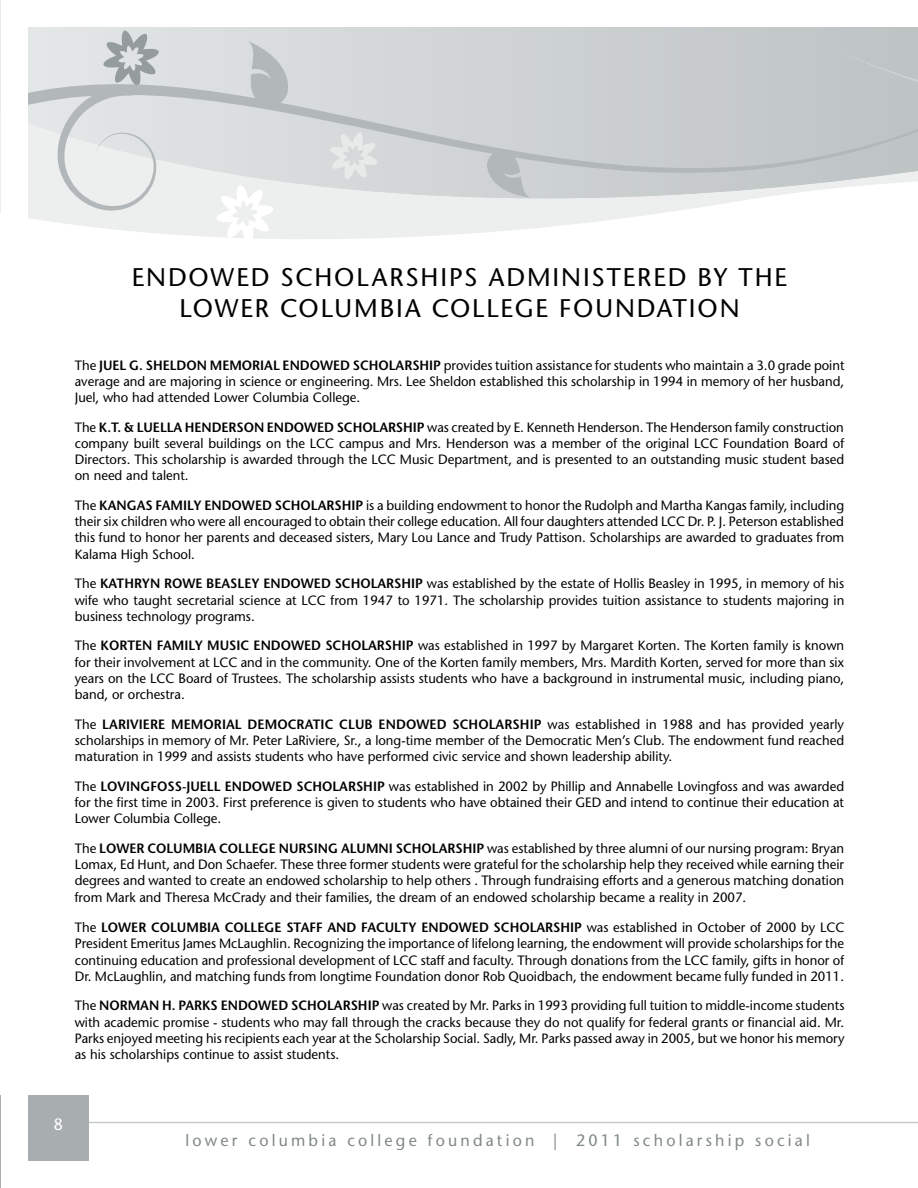
<style>
.page{position:relative;width:918px;height:1188px;background:#fff}
.page>*{position:absolute;margin:0;border:0;box-sizing:border-box;transform-origin:0 0}
.t1{font:25.5px "Stone Sans LT";letter-spacing:.06em;color:#000}
.t2{font:16.5px "Stone Sans LT";letter-spacing:.2em;color:#818888}
.t3{font:16.5px "Stone Sans LT";color:#fff}
.t4{font:13.5px/16.2px "Stone Sans LT";color:#000;text-align:justify}
.s1{font-weight:600}
</style>
<div class="page">
<svg style="left:0;top:198px;width:755px;height:41px;fill:#edefef"></svg>
<svg style="left:0;top:0;width:828px;height:198px;background:#d9dddd"></svg>
<svg style="left:215px;top:184px;width:59px;height:55px"></svg>
<svg style="left:329px;top:175px;width:49px;height:6px"></svg>
<svg style="left:55px;top:175px;width:105px;height:37px;background:#e4e7e7"></svg>
<svg style="left:487px;top:175px;width:44px;height:23px"></svg>
<svg style="left:28px;top:27px;width:890px;height:148px;background:#cfd3d3"></svg>
<svg style="left:828px;top:34px;width:90px;height:155px;background:#c3c7c9"></svg>
<hr style="left:56px;top:1122px;width:862px;height:1px;background:#c6cbcc">
<div style="left:0;top:1096px;width:89px;height:92px;background:#a8aeaf"></div>
<div style="left:2px;top:0;width:916px;height:27px;background:#fff"></div>
<div style="left:2px;top:1161px;width:916px;height:27px;background:#fff"></div>
<div style="left:2px;top:0;width:26px;height:1188px;background:#fff"></div>
<h1 class="t1" style="left:132px;top:262px;width:36px">Endowed</h1>
<h1 class="t1" style="left:281px;top:262px;width:33px">Scholarships</h1>
<h1 class="t1" style="left:489px;top:262px;width:35px">Administered</h1>
<h1 class="t1" style="left:698px;top:262px;width:58px">by the</h1>
<h1 class="t1" style="left:179px;top:293px;width:33px">Lower</h1>
<h1 class="t1" style="left:280px;top:293px;width:37px">Columbia</h1>
<h1 class="t1" style="left:432px;top:293px;width:36px">College</h1>
<h1 class="t1" style="left:559px;top:293px;width:34px">Foundation</h1>
<p class="t4" style="left:75px;top:357px;width:771px">The <span class="s1">JUEL G. SHELDON MEMORIAL ENDOWED SCHOLARSHIP</span> provides tuition assistance for students who maintain a 3.0 grade point average and are majoring in science or engineering. Mrs. Lee Sheldon established this scholarship in 1994 in memory of her husband, Juel, who had attended Lower Columbia College.</p>
<p class="t4" style="left:75px;top:419px;width:771px">The <span class="s1">K.T. &amp; LUELLA HENDERSON ENDOWED SCHOLARSHIP</span> was created by E. Kenneth Henderson. The Henderson family construction company built several buildings on the LCC campus and Mrs. Henderson was a member of the original LCC Foundation Board of Directors. This scholarship is awarded through the LCC Music Department, and is presented to an outstanding music student based on need and talent.</p>
<p class="t4" style="left:75px;top:497px;width:771px">The <span class="s1">KANGAS FAMILY ENDOWED SCHOLARSHIP</span> is a building endowment to honor the Rudolph and Martha Kangas family, including their six children who were all encouraged to obtain their college education. All four daughters attended LCC Dr. P. J. Peterson established this fund to honor her parents and deceased sisters, Mary Lou Lance and Trudy Pattison. Scholarships are awarded to graduates from Kalama High School.</p>
<p class="t4" style="left:75px;top:576px;width:771px">The <span class="s1">KATHRYN ROWE BEASLEY ENDOWED SCHOLARSHIP</span> was established by the estate of Hollis Beasley in 1995, in memory of his wife who taught secretarial science at LCC from 1947 to 1971. The scholarship provides tuition assistance to students majoring in business technology programs.</p>
<p class="t4" style="left:75px;top:638px;width:771px">The <span class="s1">KORTEN FAMILY MUSIC ENDOWED SCHOLARSHIP</span> was established in 1997 by Margaret Korten. The Korten family is known for their involvement at LCC and in the community. One of the Korten family members, Mrs. Mardith Korten, served for more than six years on the LCC Board of Trustees. The scholarship assists students who have a background in instrumental music, including piano, band, or orchestra.</p>
<p class="t4" style="left:75px;top:716px;width:771px">The <span class="s1">LARIVIERE MEMORIAL DEMOCRATIC CLUB ENDOWED SCHOLARSHIP</span> was established in 1988 and has provided yearly scholarships in memory of Mr. Peter LaRiviere, Sr., a long-time member of the Democratic Men’s Club. The endowment fund reached maturation in 1999 and assists students who have performed civic service and shown leadership ability.</p>
<p class="t4" style="left:75px;top:778px;width:771px">The <span class="s1">LOVINGFOSS-JUELL ENDOWED SCHOLARSHIP</span> was established in 2002 by Phillip and Annabelle Lovingfoss and was awarded for the first time in 2003. First preference is given to students who have obtained their GED and intend to continue their education at Lower Columbia College.</p>
<p class="t4" style="left:75px;top:840px;width:771px">The <span class="s1">LOWER COLUMBIA COLLEGE NURSING ALUMNI SCHOLARSHIP</span> was established by three alumni of our nursing program: Bryan Lomax, Ed Hunt, and Don Schaefer. These three former students were grateful for the scholarship help they received while earning their degrees and wanted to create an endowed scholarship to help others . Through fundraising efforts and a generous matching donation from Mark and Theresa McCrady and their families, the dream of an endowed scholarship became a reality in 2007.</p>
<p class="t4" style="left:75px;top:919px;width:771px">The <span class="s1">LOWER COLUMBIA COLLEGE STAFF AND FACULTY ENDOWED SCHOLARSHIP</span> was established in October of 2000 by LCC President Emeritus James McLaughlin. Recognizing the importance of lifelong learning, the endowment will provide scholarships for the continuing education and professional development of LCC staff and faculty. Through donations from the LCC family, gifts in honor of Dr. McLaughlin, and matching funds from longtime Foundation donor Rob Quoidbach, the endowment became fully funded in 2011.</p>
<p class="t4" style="left:75px;top:998px;width:771px">The <span class="s1">NORMAN H. PARKS ENDOWED SCHOLARSHIP</span> was created by Mr. Parks in 1993 providing full tuition to middle-income students with academic promise - students who may fall through the cracks because they do not qualify for federal grants or financial aid. Mr.<br>Parks enjoyed meeting his recipients each year at the Scholarship Social. Sadly, Mr. Parks passed away in 2005, but we honor his memory as his scholarships continue to assist students.</p>
<p class="t3" style="left:54px;top:1115px;width:11px">8</p>
<p class="t2" style="left:186px;top:1131px;width:626px">lower columbia college foundation | 2011 scholarship social</p>
</div>
